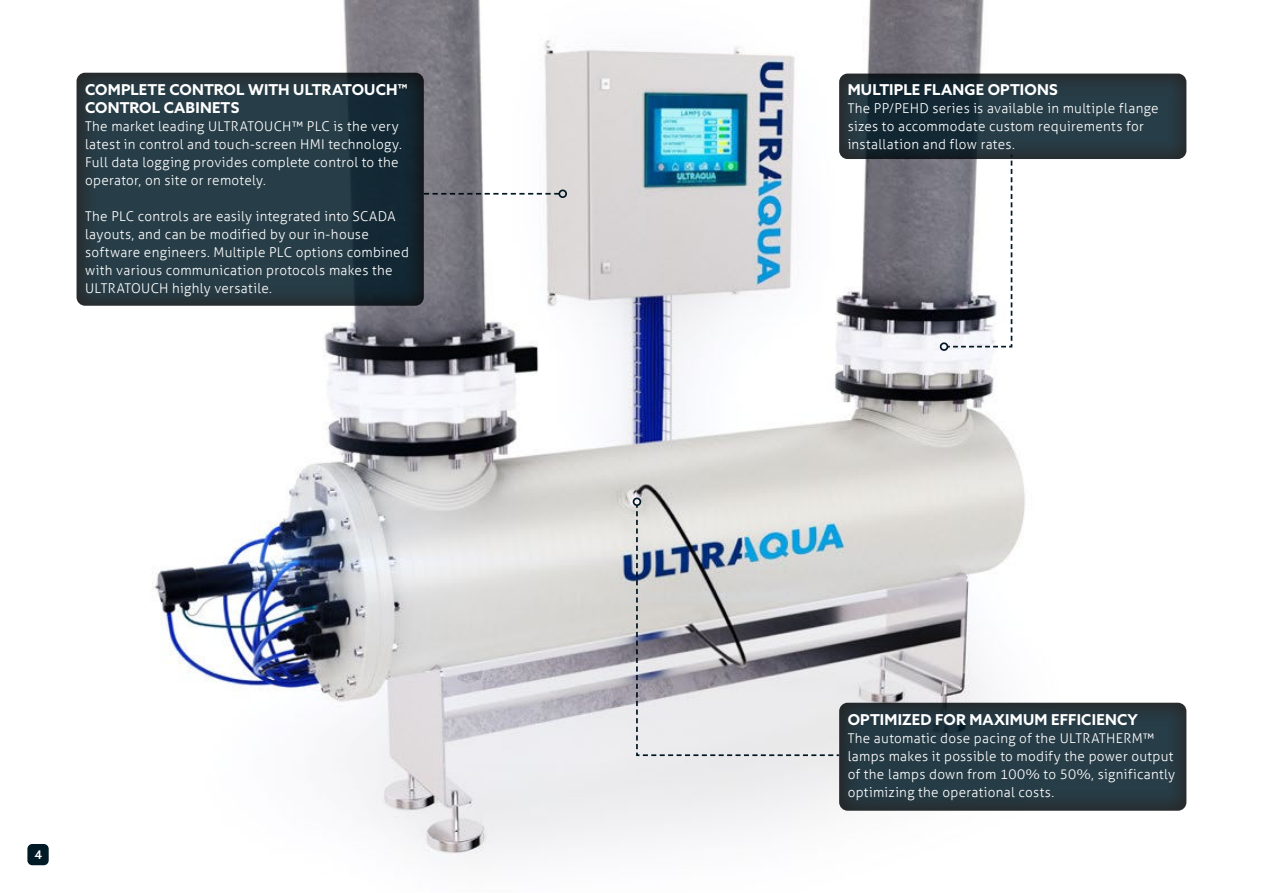
<style>
.page{position:relative;width:1263px;height:893px;background:#fff}
.page>*{position:absolute;margin:0;border:0;box-sizing:border-box;transform-origin:0 0}
.t1{font:700 15px/18px "Azo Sans";letter-spacing:.01em;color:#fff}
.t2{font:300 13.5px/18px "Aller";letter-spacing:.02em;color:#fff}
.t3{font:500 12px "Azo Sans";color:#fff}
</style>
<div class="page">
<img style="left:27px;top:0;width:998px;height:866px">
<div style="left:27px;top:844px;width:22px;height:21px;background:#001a26;border-radius:5px"></div>
<svg style="left:63px;top:63px;width:374px;height:243px;background:#364851"></svg>
<svg style="left:424px;top:193px;width:134px;height:2px"></svg>
<div style="left:558px;top:189px;width:9px;height:9px;border:2px solid #001a26;border-radius:50%"></div>
<svg style="left:826px;top:692px;width:361px;height:120px;background:#3d4d55"></svg>
<svg style="left:635px;top:503px;width:206px;height:254px;background:#bcc0c5"></svg>
<div style="left:633px;top:497px;width:8px;height:9px;border:2px solid #001a26;border-radius:50%"></div>
<svg style="left:946px;top:160px;width:67px;height:188px"></svg>
<div style="left:940px;top:342px;width:8px;height:9px;border:2px solid #001a26;border-radius:50%"></div>
<svg style="left:826px;top:63px;width:361px;height:97px;background:#3d4c54"></svg>
<p class="t1" style="left:85px;top:80px;width:324px">COMPLETE CONTROL WITH ULTRATOUCH™<br>CONTROL CABINETS</p>
<p class="t2" style="left:85px;top:118px;width:318px">The market leading ULTRATOUCH™ PLC is the very latest in control and touch-screen HMI technology.<br>Full data logging provides complete control to the operator, on site or remotely.</p>
<p class="t2" style="left:85px;top:208px;width:325px">The PLC controls are easily integrated into SCADA layouts, and can be modified by our in-house software engineers. Multiple PLC options combined with various communication protocols makes the ULTRATOUCH highly versatile.</p>
<p class="t3" style="left:34px;top:847px;width:9px">4</p>
<p class="t1" style="left:848px;top:80px;width:212px">MULTIPLE FLANGE OPTIONS</p>
<p class="t2" style="left:848px;top:100px;width:313px">The PP/PEHD series is available in multiple flange sizes to accommodate custom requirements for installation and flow rates.</p>
<p class="t1" style="left:848px;top:710px;width:292px">OPTIMIZED FOR MAXIMUM EFFICIENCY</p>
<p class="t2" style="left:848px;top:730px;width:329px">The automatic dose pacing of the ULTRATHERM™ lamps makes it possible to modify the power output of the lamps down from 100% to 50%, significantly optimizing the operational costs.</p>
</div>
